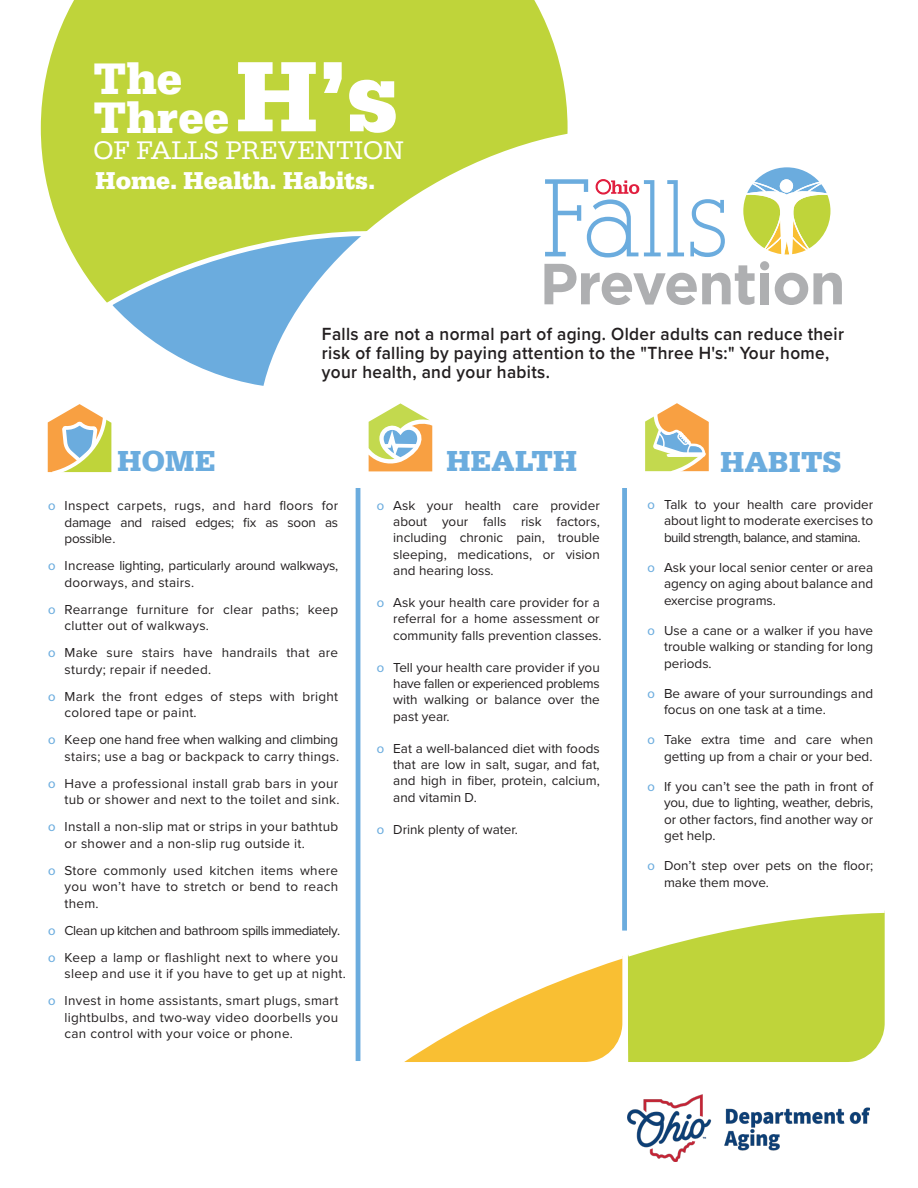
<style>
.page{position:relative;width:918px;height:1188px;background:#fff}
.page>*{position:absolute;margin:0;border:0;box-sizing:border-box;transform-origin:0 0}
.t1{font:700 103.65px "Serifa";color:#fff}
.t2{font:700 45.75px/39px "Serifa";color:#fff}
.t3{font:700 30px "Serifa";color:#6bacde}
.t4{font:26.4px "Serifa";color:#fff}
.t5{font:700 25.2px "Serifa";color:#fff}
.t6{font:600 18.3px/19.2px "Proxima Nova";letter-spacing:.02em;color:#231f20;scale:.94 1}
.t7{font:13.5px/16.5px "Proxima Nova";color:#231f20;text-align:justify}
.t8{font:13.5px/16.5px "Proxima Nova";letter-spacing:.02em;color:#231f20}
.t9{font:13.5px/16.5px "Proxima Nova";letter-spacing:-.02em;color:#231f20}
.t10{font:13.5px "Proxima Nova";letter-spacing:-.04em;color:#231f20}
.s1{color:#6bacde}
</style>
<div class="page">
<svg style="left:41px;top:0;width:525px;height:296px;background:#c3d748"></svg>
<svg style="left:101px;top:221px;width:122px;height:155px"></svg>
<svg style="left:223px;top:100px;width:345px;height:498px"></svg>
<svg style="left:404px;top:910px;width:481px;height:152px"></svg>
<svg style="left:544px;top:167px;width:298px;height:138px"></svg>
<svg style="left:48px;top:404px;width:64px;height:69px"></svg>
<svg style="left:369px;top:403px;width:63px;height:68px"></svg>
<svg style="left:645px;top:403px;width:64px;height:69px"></svg>
<hr style="left:356px;top:488px;width:4px;height:573px;background:#6bacde">
<div style="left:622px;top:488px;width:5px;height:443px;background:#6bacde"></div>
<img style="left:628px;top:1095px;width:242px;height:66px">
<h2 class="t2" style="left:94px;top:59px;width:137px">The<br>Three</h2>
<h3 class="t4" style="left:93px;top:135px;width:312px">OF FALLS PREVENTION</h3>
<h1 class="t1" style="left:235px;top:35px;width:166px">H’s</h1>
<h3 class="t5" style="left:95px;top:165px;width:281px">Home. Health. Habits.</h3>
<h3 class="t6" style="left:322px;top:323px;width:557px">Falls are not a normal part of aging. Older adults can reduce their risk of falling by paying attention to the "Three H's:" Your home, your health, and your habits.</h3>
<h3 class="t3" style="left:117px;top:444px;width:100px">HOME</h3>
<h3 class="t3" style="left:446px;top:443px;width:133px">HEALTH</h3>
<h3 class="t3" style="left:720px;top:444px;width:123px">HABITS</h3>
<p class="t7" style="left:393px;top:497px;width:208px;text-indent:-16px"><span class="s1">□</span> Ask your health care provider about your falls risk factors, including chronic pain, trouble sleeping, medications, or vision and hearing loss.</p>
<p class="t7" style="left:393px;top:594px;width:210px;text-align:left;text-indent:-16px"><span class="s1">□</span> Ask your health care provider for a referral for a home assessment or community falls prevention classes.</p>
<p class="t7" style="left:393px;top:659px;width:208px;text-indent:-16px"><span class="s1">□</span> Tell your health care provider if you have fallen or experienced problems with walking or balance over the past year.</p>
<p class="t7" style="left:393px;top:740px;width:208px;text-indent:-16px"><span class="s1">□</span> Eat a well-balanced diet with foods that are low in salt, sugar, and fat, and high in fiber, protein, calcium, and vitamin D.</p>
<p class="t7" style="left:377px;top:821px;width:143px"><span class="s1">□</span> Drink plenty of water.</p>
<p class="t7" style="left:664px;top:495px;width:211px;text-indent:-16px"><span class="s1">□</span> Talk to your health care provider about light to moderate exercises to build strength, balance, and stamina.</p>
<p class="t7" style="left:664px;top:558px;width:211px;text-indent:-16px"><span class="s1">□</span> Ask your local senior center or area agency on aging about balance and exercise programs.</p>
<p class="t7" style="left:664px;top:621px;width:211px;text-indent:-16px"><span class="s1">□</span> Use a cane or a walker if you have trouble walking or standing for long periods.</p>
<p class="t7" style="left:664px;top:684px;width:211px;text-indent:-16px"><span class="s1">□</span> Be aware of your surroundings and focus on one task at a time.</p>
<p class="t7" style="left:648px;top:731px;width:227px;text-align:right"><span class="s1">□</span> Take extra time and care when getting up from a chair or your bed.</p>
<p class="t7" style="left:664px;top:777px;width:211px;text-indent:-16px"><span class="s1">□</span> If you can’t see the path in front of you, due to lighting, weather, debris, or other factors, find another way or get help.</p>
<p class="t7" style="left:664px;top:857px;width:211px;text-indent:-16px"><span class="s1">□</span> Don’t step over pets on the floor; make them move.</p>
<p class="t7" style="left:65px;top:497px;width:275px;text-indent:-16px"><span class="s1">□</span> Inspect carpets, rugs, and hard floors for damage and raised edges; fix as soon as possible.</p>
<p class="t9" style="left:65px;top:557px;width:275px;text-indent:-16px"><span class="s1">□</span> Increase lighting, particularly around walkways, doorways, and stairs.</p>
<p class="t8" style="left:65px;top:601px;width:275px;text-indent:-16px"><span class="s1">□</span> Rearrange furniture for clear paths; keep clutter out of walkways.</p>
<p class="t8" style="left:65px;top:644px;width:275px;text-indent:-16px"><span class="s1">□</span> Make sure stairs have handrails that are sturdy; repair if needed.</p>
<p class="t8" style="left:65px;top:688px;width:275px;text-indent:-16px"><span class="s1">□</span> Mark the front edges of steps with bright colored tape or paint.</p>
<p class="t8" style="left:48px;top:731px;width:293px;text-align:right"><span class="s1">□</span> Keep one hand free when walking and climbing stairs; use a bag or backpack to carry things.</p>
<p class="t8" style="left:48px;top:775px;width:293px;text-align:right"><span class="s1">□</span> Have a professional install grab bars in your tub or shower and next to the toilet and sink.</p>
<p class="t8" style="left:65px;top:818px;width:275px;text-indent:-16px"><span class="s1">□</span> Install a non-slip mat or strips in your bathtub or shower and a non-slip rug outside it.</p>
<p class="t7" style="left:65px;top:862px;width:275px;text-indent:-16px"><span class="s1">□</span> Store commonly used kitchen items where you won’t have to stretch or bend to reach them.</p>
<p class="t10" style="left:48px;top:920px;width:294px"><span class="s1">□</span> Clean up kitchen and bathroom spills immediately.</p>
<p class="t8" style="left:65px;top:949px;width:283px;text-indent:-16px"><span class="s1">□</span> Keep a lamp or flashlight next to where you sleep and use it if you have to get up at night.</p>
<p class="t7" style="left:65px;top:992px;width:275px;text-indent:-16px"><span class="s1">□</span> Invest in home assistants, smart plugs, smart lightbulbs, and two-way video doorbells you can control with your voice or phone.</p>
</div>
